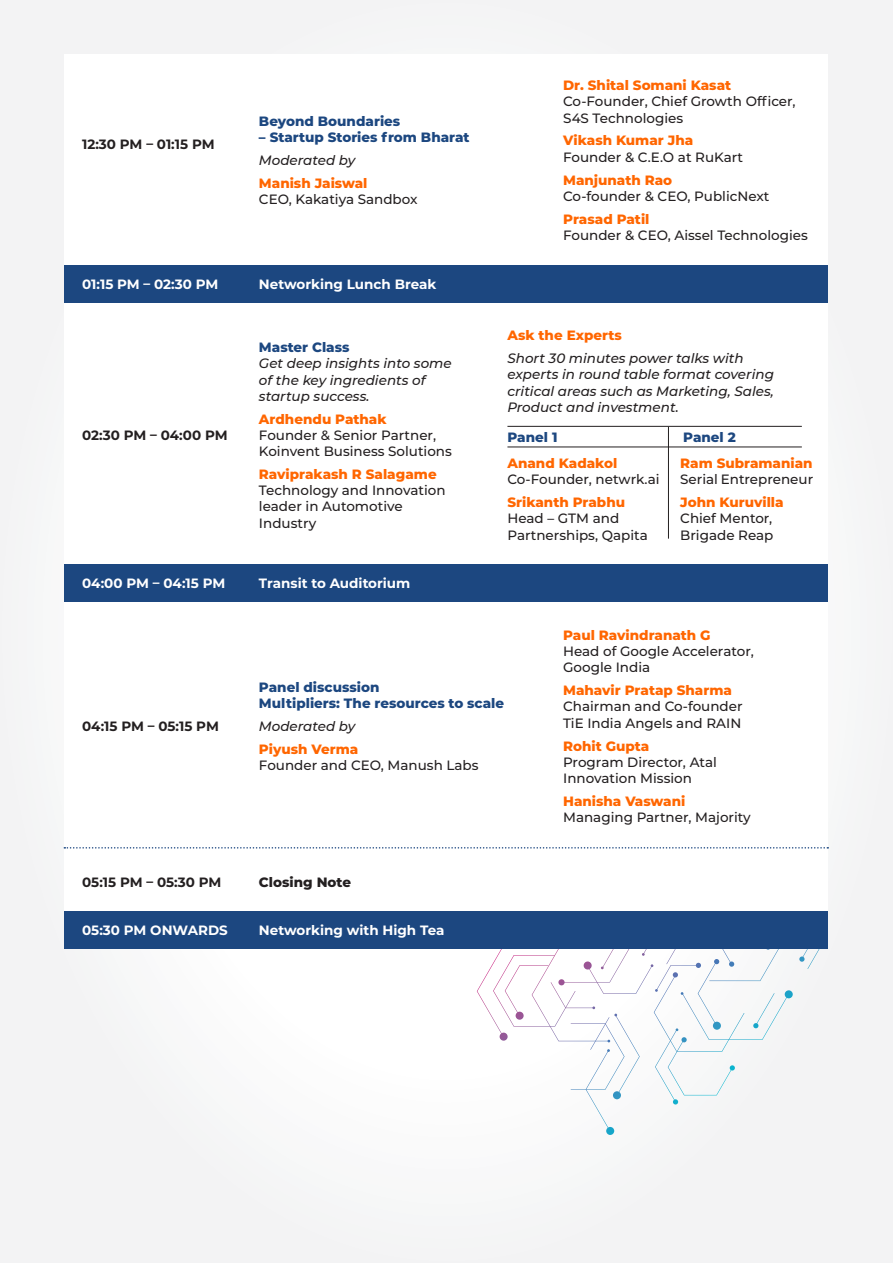
<style>
.page{position:relative;width:893px;height:1263px;background:#f3f3f4}
.page>*{position:absolute;margin:0;border:0;box-sizing:border-box;transform-origin:0 0}
.t1{font:500 13.5px/16.2px "Montserrat";color:#231f20}
.t2{font:italic 500 13.5px/16.2px "Montserrat";color:#231f20}
.t3{font:700 13.5px "Montserrat";color:#fff}
.t4{font:800 13.5px/16.2px "Montserrat";color:#1c4780}
.t5{font:700 13.5px "Montserrat";color:#231f20}
.t6{font:800 13.5px "Montserrat";color:#f60}
.t7{font:800 13.5px "Montserrat";color:#231f20}
.s1{font-weight:800;color:#f60}
.s2{font-weight:800;font-style:normal;color:#1c4780}
</style>
<div class="page">
<div style="left:64px;top:54px;width:764px;height:895px;background:#fff"></div>
<svg style="left:799px;top:949px;width:21px;height:20px"></svg>
<svg style="left:477px;top:949px;width:316px;height:186px"></svg>
<svg style="left:64px;top:847px;width:764px;height:1px"></svg>
<div style="left:64px;top:265px;width:764px;height:37px;background:#1c4780"></div>
<div style="left:64px;top:565px;width:764px;height:37px;background:#1c4780"></div>
<div style="left:64px;top:912px;width:764px;height:37px;background:#1c4780"></div>
<hr style="left:507px;top:426px;width:295px;height:1px;background:#231f20">
<hr style="left:507px;top:447px;width:295px;height:1px;background:#231f20">
<hr style="left:668px;top:427px;width:1px;height:112px;background:#231f20">
<p class="t5" style="left:82px;top:134px;width:134px">12:30 PM – 01:15 PM</p>
<p class="t4" style="left:259px;top:112px;width:143px">Beyond Boundaries</p>
<p class="t4" style="left:259px;top:128px;width:212px">– Startup Stories from Bharat</p>
<p class="t2" style="left:259px;top:152px;width:98px">Moderated by</p>
<p class="t1" style="left:259px;top:175px;width:160px"><span class="s1">Manish Jaiswal<br></span>CEO, Kakatiya Sandbox</p>
<p class="t3" style="left:82px;top:274px;width:138px">01:15 PM – 02:30 PM</p>
<p class="t3" style="left:259px;top:274px;width:179px">Networking Lunch Break</p>
<p class="t5" style="left:82px;top:425px;width:147px">02:30 PM – 04:00 PM</p>
<p class="t2" style="left:259px;top:339px;width:194px"><span class="s2">Master Class<br></span>Get deep insights into some of the key ingredients of startup success.</p>
<p class="t1" style="left:259px;top:410px;width:194px"><span class="s1">Ardhendu Pathak<br></span>Founder &amp; Senior Partner,<br>Koinvent Business Solutions</p>
<p class="t1" style="left:259px;top:466px;width:188px"><span class="s1">Raviprakash R Salagame<br></span>Technology and Innovation leader in Automotive<br>Industry</p>
<p class="t3" style="left:82px;top:574px;width:145px">04:00 PM – 04:15 PM</p>
<p class="t3" style="left:259px;top:574px;width:153px">Transit to Auditorium</p>
<p class="t1" style="left:563px;top:77px;width:234px"><span class="s1">Dr. Shital Somani Kasat<br></span>Co-Founder, Chief Growth Officer,<br>S4S Technologies</p>
<p class="t1" style="left:563px;top:132px;width:181px"><span class="s1">Vikash Kumar Jha<br></span>Founder &amp; C.E.O at RuKart</p>
<p class="t1" style="left:563px;top:171px;width:208px"><span class="s1">Manjunath Rao<br></span>Co-founder &amp; CEO, PublicNext</p>
<p class="t1" style="left:563px;top:210px;width:246px"><span class="s1">Prasad Patil<br></span>Founder &amp; CEO, Aissel Technologies</p>
<p class="t6" style="left:507px;top:325px;width:116px">Ask the Experts</p>
<p class="t2" style="left:507px;top:350px;width:268px">Short 30 minutes power talks with experts in round table format covering critical areas such as Marketing, Sales, Product and investment.</p>
<p class="t4" style="left:507px;top:428px;width:52px">Panel 1</p>
<p class="t4" style="left:683px;top:428px;width:54px">Panel 2</p>
<p class="t1" style="left:507px;top:455px;width:154px"><span class="s1">Anand Kadakol<br></span>Co-Founder, netwrk.ai</p>
<p class="t1" style="left:507px;top:494px;width:142px"><span class="s1">Srikanth Prabhu<br></span>Head – GTM and<br>Partnerships, Qapita</p>
<p class="t1" style="left:680px;top:455px;width:134px"><span class="s1">Ram Subramanian<br></span>Serial Entrepreneur</p>
<p class="t1" style="left:680px;top:494px;width:105px"><span class="s1">John Kuruvilla<br></span>Chief Mentor,<br>Brigade Reap</p>
<p class="t5" style="left:82px;top:716px;width:138px">04:15 PM – 05:15 PM</p>
<p class="t4" style="left:259px;top:678px;width:247px">Panel discussion<br>Multipliers: The resources to scale</p>
<p class="t2" style="left:259px;top:717px;width:98px">Moderated by</p>
<p class="t1" style="left:259px;top:740px;width:221px"><span class="s1">Piyush Verma<br></span>Founder and CEO, Manush Labs</p>
<p class="t5" style="left:82px;top:872px;width:141px">05:15 PM – 05:30 PM</p>
<p class="t7" style="left:259px;top:872px;width:94px">Closing Note</p>
<p class="t3" style="left:82px;top:921px;width:147px">05:30 PM ONWARDS</p>
<p class="t3" style="left:259px;top:921px;width:187px">Networking with High Tea</p>
<p class="t1" style="left:563px;top:626px;width:192px"><span class="s1">Paul Ravindranath G<br></span>Head of Google Accelerator,<br>Google India</p>
<p class="t1" style="left:563px;top:682px;width:181px"><span class="s1">Mahavir Pratap Sharma<br></span>Chairman and Co-founder<br>TiE India Angels and RAIN</p>
<p class="t1" style="left:563px;top:737px;width:155px"><span class="s1">Rohit Gupta<br></span>Program Director, Atal<br>Innovation Mission</p>
<p class="t1" style="left:563px;top:792px;width:189px"><span class="s1">Hanisha Vaswani<br></span>Managing Partner, Majority</p>
</div>
